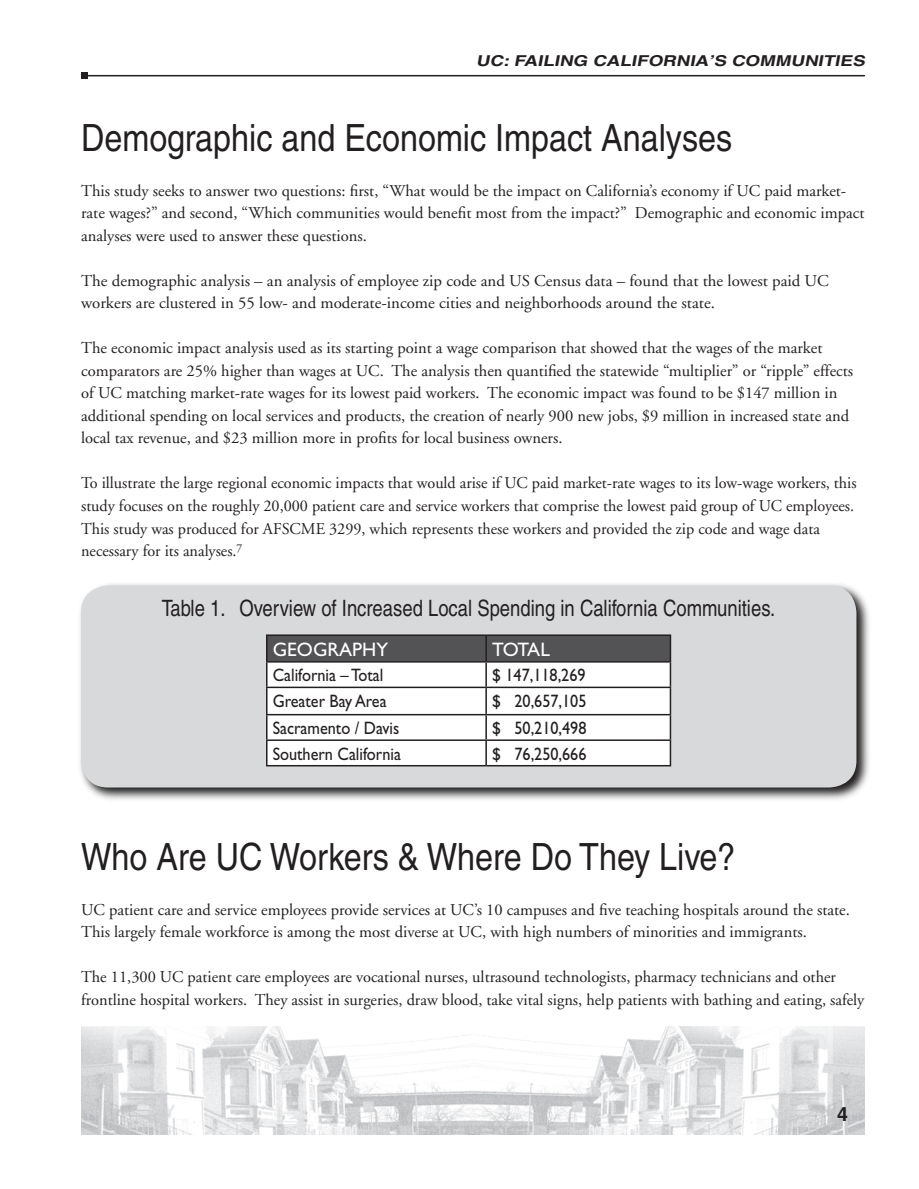
<style>
.page{position:relative;width:919px;height:1189px;background:#fff}
.page>*{position:absolute;margin:0;border:0;box-sizing:border-box;transform-origin:0 0}
.t1{font:condensed 37.5px "Helvetica";color:#231f20;scale:1.05 1}
.t2{font:condensed 22.5px "Helvetica";color:#231f20}
.t3{font:19.5px "Gill Sans";color:#fff}
.t4{font:700 19.5px "Helvetica";color:#231f20}
.t5{font:18px "Gill Sans";color:#231f20;scale:.9 1}
.t6{font:16.5px/22.5px "Adobe Garamond";color:#231f20}
.t7{font:italic 700 15px "Helvetica";letter-spacing:.22em;color:#231f20;scale:1.25 1}
</style>
<div class="page">
<img style="left:81px;top:1026px;width:783px;height:108px">
<hr style="left:84px;top:75px;width:780px;height:1px;background:#231f20">
<svg style="left:81px;top:73px;width:6px;height:6px"></svg>
<svg style="left:80px;top:584px;width:789px;height:216px"></svg>
<div style="left:81px;top:585px;width:775px;height:202px;background:#d8d9db;border-radius:27px"></div>
<hr style="left:669px;top:662px;width:2px;height:24px;background:#231f20">
<hr style="left:486px;top:686px;width:185px;height:2px;background:#231f20">
<hr style="left:669px;top:688px;width:2px;height:25px;background:#231f20">
<hr style="left:486px;top:713px;width:185px;height:2px;background:#231f20">
<hr style="left:669px;top:715px;width:2px;height:24px;background:#231f20">
<hr style="left:486px;top:739px;width:185px;height:1px;background:#231f20">
<hr style="left:669px;top:740px;width:2px;height:24px;background:#231f20">
<hr style="left:266px;top:764px;width:220px;height:2px;background:#231f20">
<hr style="left:486px;top:764px;width:185px;height:2px;background:#231f20">
<hr style="left:266px;top:634px;width:220px;height:1px;background:#231f20">
<hr style="left:486px;top:634px;width:185px;height:1px;background:#231f20">
<svg style="left:266px;top:635px;width:404px;height:130px"></svg>
<hr style="left:669px;top:635px;width:2px;height:26px;background:#231f20">
<hr style="left:266px;top:661px;width:220px;height:1px;background:#231f20">
<hr style="left:486px;top:661px;width:185px;height:1px;background:#231f20">
<p class="t7" style="left:476px;top:51px;width:315px">UC: FAILING CALIFORNIA ’S COMMUNITIES</p>
<h1 class="t1" style="left:81px;top:116px;width:621px">Demographic and Economic Impact Analyses</h1>
<p class="t6" style="left:81px;top:180px;width:784px">This study seeks to answer two questions: first, “What would be the impact on California’s economy if UC paid market&shy;rate wages?” and second, “Which communities would benefit most from the impact?” Demographic and economic impact analyses were used to answer these questions.</p>
<p class="t6" style="left:81px;top:270px;width:749px">The demographic analysis – an analysis of employee zip code and US Census data – found that the lowest paid UC workers are clustered in 55 low- and moderate-income cities and neighborhoods around the state.</p>
<p class="t6" style="left:81px;top:337px;width:773px">The economic impact analysis used as its starting point a wage comparison that showed that the wages of the market comparators are 25% higher than wages at UC. The analysis then quantified the statewide “multiplier” or “ripple” effects of UC matching market-rate wages for its lowest paid workers. The economic impact was found to be $147 million in additional spending on local services and products, the creation of nearly 900 new jobs, $9 million in increased state and local tax revenue, and $23 million more in profits for local business owners.</p>
<p class="t6" style="left:81px;top:472px;width:776px">To illustrate the large regional economic impacts that would arise if UC paid market-rate wages to its low-wage workers, this study focuses on the roughly 20,000 patient care and service workers that comprise the lowest paid group of UC employees.<br>This study was produced for AFSCME 3299, which represents these workers and provided the zip code and wage data necessary for its analyses.<sup>7</sup></p>
<h2 class="t2" style="left:162px;top:595px;width:614px">Table 1. Overview of Increased Local Spending in California Communities.</h2>
<p class="t3" style="left:273px;top:638px;width:117px">Geog raphy</p>
<p class="t3" style="left:492px;top:638px;width:59px">TOTAL</p>
<p class="t5" style="left:273px;top:664px;width:124px">California – Total</p>
<p class="t5" style="left:492px;top:664px;width:105px">$ 147,118,269</p>
<p class="t5" style="left:273px;top:690px;width:128px">Greater Bay Area</p>
<p class="t5" style="left:492px;top:690px;width:106px">$ 20,657,105</p>
<p class="t5" style="left:273px;top:717px;width:142px">Sacramento / Davis</p>
<p class="t5" style="left:492px;top:717px;width:106px">$ 50,210,498</p>
<p class="t5" style="left:273px;top:743px;width:144px">Southern California</p>
<p class="t5" style="left:492px;top:743px;width:106px">$ 76,250,666</p>
<h1 class="t1" style="left:81px;top:834px;width:624px">Who Are UC Workers &amp; Where Do They Live?</h1>
<p class="t6" style="left:81px;top:898px;width:769px">UC patient care and service employees provide services at UC’s 10 campuses and five teaching hospitals around the state.<br>This largely female workforce is among the most diverse at UC, with high numbers of minorities and immigrants.</p>
<p class="t6" style="left:81px;top:966px;width:784px">The 11,300 UC patient care employees are vocational nurses, ultrasound technologists, pharmacy technicians and other frontline hospital workers. They assist in surgeries, draw blood, take vital signs, help patients with bathing and eating, safely</p>
<p class="t4" style="left:836px;top:1101px;width:12px">4</p>
</div>
